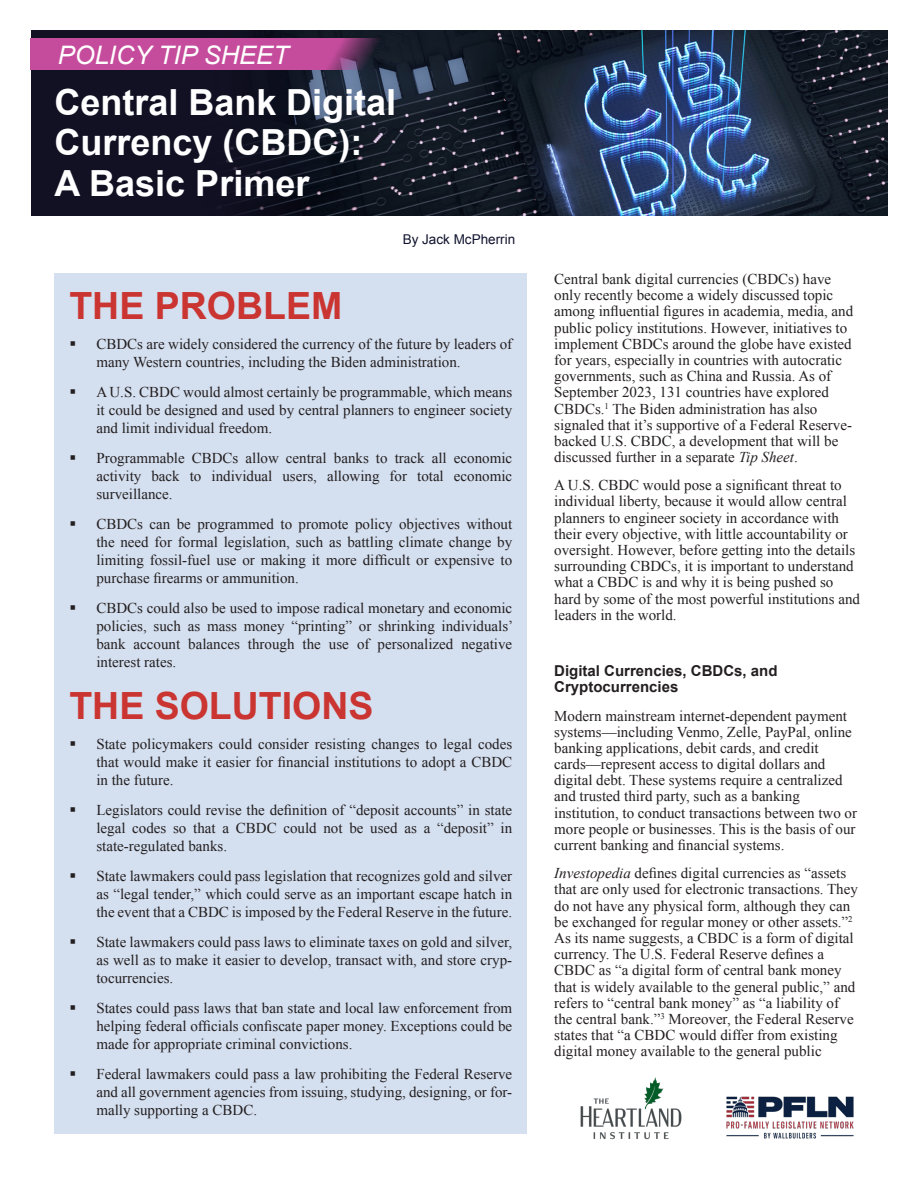
<style>
.page{position:relative;width:918px;height:1188px;background:#fff}
.page>*{position:absolute;margin:0;border:0;box-sizing:border-box;transform-origin:0 0}
.t1{font:700 37.5px "Arial";color:#ca3431}
.t2{font:700 36px/40.5px "Arial";color:#fff}
.t3{font:italic 25.5px "Arial";color:#fff}
.t4{font:15px/16.2px "Times New Roman";color:#231f20;text-align:justify}
.t5{font:700 15px/16.2px "Arial";color:#231f20}
.t6{font:13.5px "Arial";color:#10142e}
.s1{font-style:italic}
</style>
<div class="page">
<div style="left:54px;top:274px;width:473px;height:860px;background:#d4dfef"></div>
<div style="left:31px;top:31px;width:856px;height:185px;background:#121124"></div>
<img style="left:226px;top:31px;width:661px;height:185px">
<svg style="left:31px;top:38px;width:394px;height:32px;background:#a54487"></svg>
<img style="left:580px;top:1077px;width:102px;height:63px">
<img style="left:726px;top:1096px;width:128px;height:43px">
<p class="t3" style="left:58px;top:38px;width:232px">POLICY TIP SHEET</p>
<p class="t2" style="left:55px;top:83px;width:343px">Central Bank Digital<br>Currency (CBDC):<br>A Basic Primer</p>
<p class="t6" style="left:403px;top:230px;width:114px">By Jack McPherrin</p>
<p class="t1" style="left:69px;top:281px;width:274px">THE PROBLEM</p>
<p class="t4" style="left:96px;top:335px;width:417px;line-height:18px;text-indent:-27px">▪ CBDCs are widely considered the currency of the future by leaders of many Western countries, including the Biden administration.</p>
<p class="t4" style="left:96px;top:383px;width:417px;line-height:18px;text-indent:-27px">▪ A U.S. CBDC would almost certainly be programmable, which means it could be designed and used by central planners to engineer society and limit individual freedom.</p>
<p class="t4" style="left:96px;top:449px;width:417px;line-height:18px;text-indent:-27px">▪ Programmable CBDCs allow central banks to track all economic activity back to individual users, allowing for total economic surveillance.</p>
<p class="t4" style="left:96px;top:515px;width:417px;line-height:18px;text-indent:-27px">▪ CBDCs can be programmed to promote policy objectives without the need for formal legislation, such as battling climate change by limiting fossil-fuel use or making it more difficult or expensive to purchase firearms or ammunition.</p>
<p class="t4" style="left:96px;top:599px;width:418px;line-height:18px;text-indent:-27px">▪ CBDCs could also be used to impose radical monetary and economic policies, such as mass money “printing” or shrinking individuals’ bank account balances through the use of personalized negative interest rates.</p>
<p class="t1" style="left:69px;top:682px;width:306px">THE SOLUTIONS</p>
<p class="t4" style="left:96px;top:735px;width:417px;line-height:18px;text-indent:-27px">▪ State policymakers could consider resisting changes to legal codes that would make it easier for financial institutions to adopt a CBDC in the future.</p>
<p class="t4" style="left:96px;top:801px;width:417px;line-height:18px;text-indent:-27px">▪ Legislators could revise the definition of “deposit accounts” in state legal codes so that a CBDC could not be used as a “deposit” in state-regulated banks.</p>
<p class="t4" style="left:96px;top:867px;width:417px;line-height:18px;text-indent:-27px">▪ State lawmakers could pass legislation that recognizes gold and silver as “legal tender,” which could serve as an important escape hatch in the event that a CBDC is imposed by the Federal Reserve in the future.</p>
<p class="t4" style="left:96px;top:933px;width:417px;line-height:18px;text-indent:-27px">▪ State lawmakers could pass laws to eliminate taxes on gold and silver, as well as to make it easier to develop, transact with, and store cryp&shy;tocurrencies.</p>
<p class="t4" style="left:96px;top:999px;width:417px;line-height:18px;text-indent:-27px">▪ States could pass laws that ban state and local law enforcement from helping federal officials confiscate paper money. Exceptions could be made for appropriate criminal convictions.</p>
<p class="t4" style="left:96px;top:1065px;width:417px;line-height:18px;text-indent:-27px">▪ Federal lawmakers could pass a law prohibiting the Federal Reserve and all government agencies from issuing, studying, designing, or for&shy;mally supporting a CBDC.</p>
<p class="t4" style="left:554px;top:271px;width:301px;text-align:left">Central bank digital currencies (CBDCs) have only recently become a widely discussed topic among influential figures in academia, media, and public policy institutions. However, initiatives to implement CBDCs around the globe have existed for years, especially in countries with autocratic governments, such as China and Russia. As of September 2023, 131 countries have explored CBDCs.<sup>1</sup> The Biden administration has also signaled that it’s supportive of a Federal Reserve&shy;backed U.S. CBDC, a development that will be discussed further in a separate <span class="s1">Tip Sheet</span>.</p>
<p class="t4" style="left:554px;top:477px;width:307px;text-align:left">A U.S. CBDC would pose a significant threat to individual liberty, because it would allow central planners to engineer society in accordance with their every objective, with little accountability or oversight. However, before getting into the details surrounding CBDCs, it is important to understand what a CBDC is and why it is being pushed so hard by some of the most powerful institutions and leaders in the world.</p>
<p class="t5" style="left:554px;top:663px;width:225px">Digital Currencies, CBDCs, and<br>Cryptocurrencies</p>
<p class="t4" style="left:554px;top:707px;width:304px;text-align:left">Modern mainstream internet-dependent payment systems—including Venmo, Zelle, PayPal, online banking applications, debit cards, and credit cards—represent access to digital dollars and digital debt. These systems require a centralized and trusted third party, such as a banking institution, to conduct transactions between two or more people or businesses. This is the basis of our current banking and financial systems.</p>
<p class="t4" style="left:554px;top:865px;width:305px;text-align:left"><span class="s1">Investopedia</span> defines digital currencies as “assets that are only used for electronic transactions. They do not have any physical form, although they can be exchanged for regular money or other assets.”<sup>2<br></sup>As its name suggests, a CBDC is a form of digital currency. The U.S. Federal Reserve defines a CBDC as “a digital form of central bank money that is widely available to the general public,” and refers to “central bank money” as “a liability of the central bank.”<sup>3</sup> Moreover, the Federal Reserve states that “a CBDC would differ from existing digital money available to the general public</p>
</div>
